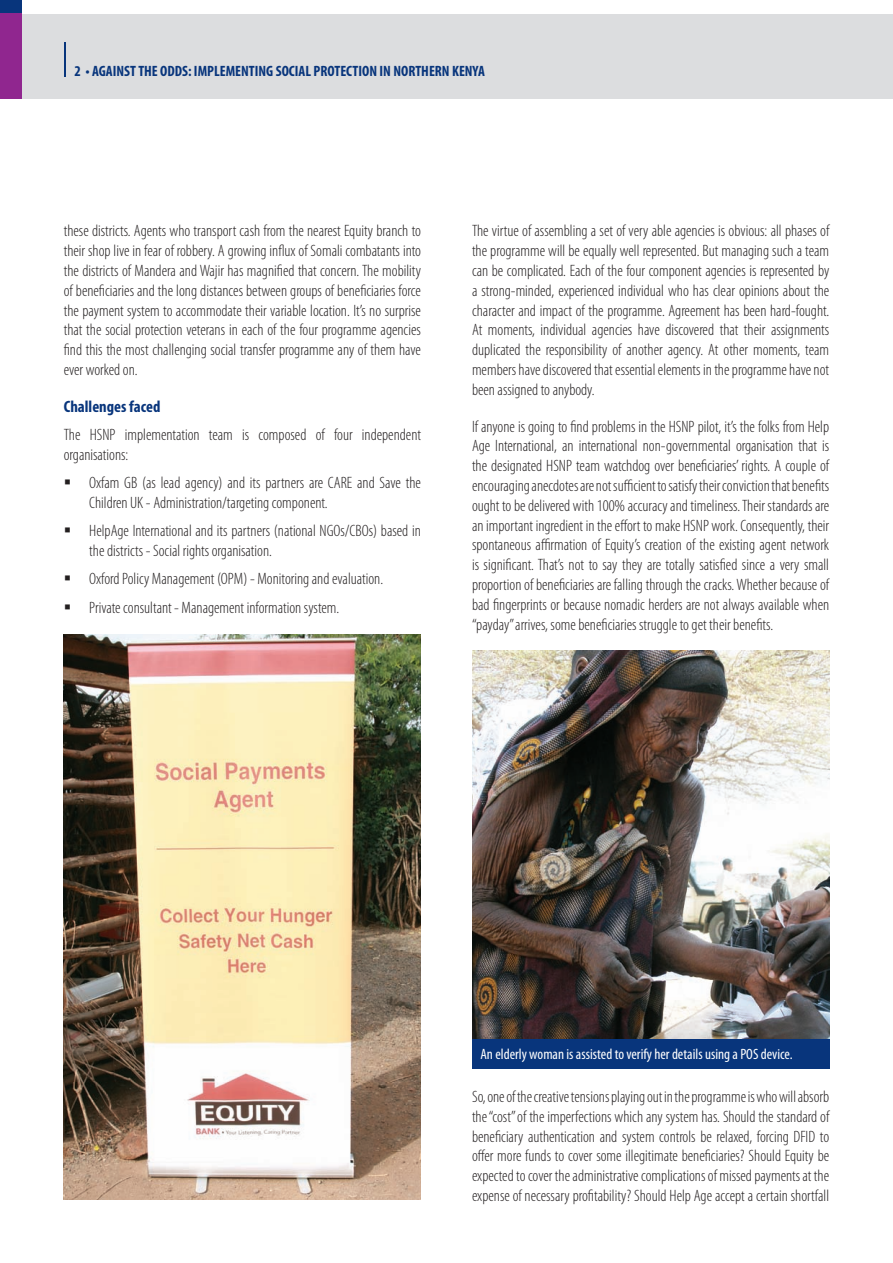
<style>
.page{position:relative;width:893px;height:1263px;background:#fff}
.page>*{position:absolute;margin:0;border:0;box-sizing:border-box;transform-origin:0 0}
.FSD_Body_Text{font:300 condensed 16.5px/19.8px "Myriad Pro";color:#231f20;text-align:justify}
.FSD_bullets{font:300 condensed 16.5px/19.8px "Myriad Pro";color:#231f20}
.FSD_Body_Text-2{font:700 condensed 16.5px "Myriad Pro";color:#08357c}
.Newsletter_sub-title{font:700 condensed 15px "Myriad Pro";color:#08357c}
.Newsletter_photo_cap{font:condensed 15px "Myriad Pro";color:#fff}
</style>
<div class="page">
<div style="left:0;top:0;width:21px;height:16px;background:#08357c"></div>
<div style="left:0;top:14px;width:893px;height:85px;background:#dcdddf"></div>
<div style="left:0;top:13px;width:21px;height:85px;background:#90268f"></div>
<hr style="left:64px;top:42px;width:2px;height:34px;background:#08357c">
<img style="left:64px;top:634px;width:357px;height:565px">
<img style="left:472px;top:650px;width:357px;height:390px">
<div style="left:472px;top:1040px;width:357px;height:29px;background:#08357c"></div>
<p class="Newsletter_sub-title" style="left:74px;top:63px;width:412px">2 • AGAINST THE ODDS: IMPLEMENTING SOCIAL PROTECTION IN NORTHERN KENYA</p>
<p class="FSD_Body_Text" style="left:64px;top:221px;width:359px">these districts. Agents who transport cash from the nearest Equity branch to their shop live in fear of robbery. A growing influx of Somali combatants into the districts of Mandera and Wajir has magnified that concern. The mobility of beneficiaries and the long distances between groups of beneficiaries force the payment system to accommodate their variable location. It’s no surprise that the social protection veterans in each of the four programme agencies find this the most challenging social transfer programme any of them have ever worked on.</p>
<p class="FSD_Body_Text-2" style="left:64px;top:397px;width:98px">Challenges faced</p>
<p class="FSD_Body_Text" style="left:64px;top:425px;width:359px">The HSNP implementation team is composed of four independent organisations:</p>
<p class="FSD_bullets" style="left:89px;top:473px;width:333px">Oxfam GB (as lead agency) and its partners are CARE and Save the<br>Children UK - Administration/targeting component.</p>
<p class="FSD_bullets" style="left:89px;top:521px;width:333px">HelpAge International and its partners (national NGOs/CBOs) based in the districts - Social rights organisation.</p>
<p class="FSD_bullets" style="left:89px;top:569px;width:295px">Oxford Policy Management (OPM) - Monitoring and evaluation.</p>
<p class="FSD_bullets" style="left:89px;top:598px;width:252px">Private consultant - Management information system.</p>
<p class="FSD_Body_Text" style="left:472px;top:221px;width:359px">The virtue of assembling a set of very able agencies is obvious: all phases of the programme will be equally well represented. But managing such a team can be complicated. Each of the four component agencies is represented by a strong-minded, experienced individual who has clear opinions about the character and impact of the programme. Agreement has been hard-fought.<br>At moments, individual agencies have discovered that their assignments duplicated the responsibility of another agency. At other moments, team members have discovered that essential elements in the programme have not been assigned to anybody.</p>
<p class="FSD_Body_Text" style="left:472px;top:417px;width:359px">If anyone is going to find problems in the HSNP pilot, it’s the folks from Help Age International, an international non-governmental organisation that is the designated HSNP team watchdog over beneficiaries’ rights. A couple of encouraging anecdotes are not sufficient to satisfy their conviction that benefits ought to be delivered with 100% accuracy and timeliness. Their standards are an important ingredient in the effort to make HSNP work. Consequently, their spontaneous affirmation of Equity’s creation of the existing agent network is significant. That’s not to say they are totally satisfied since a very small proportion of beneficiaries are falling through the cracks. Whether because of bad fingerprints or because nomadic herders are not always available when “payday” arrives, some beneficiaries struggle to get their benefits.</p>
<p class="Newsletter_photo_cap" style="left:480px;top:1045px;width:314px">An elderly woman is assisted to verify her details using a POS device.</p>
<p class="FSD_Body_Text" style="left:472px;top:1087px;width:359px">So, one of the creative tensions playing out in the programme is who will absorb the “cost” of the imperfections which any system has. Should the standard of beneficiary authentication and system controls be relaxed, forcing DFID to offer more funds to cover some illegitimate beneficiaries? Should Equity be expected to cover the administrative complications of missed payments at the expense of necessary profitability? Should Help Age accept a certain shortfall</p>
</div>
